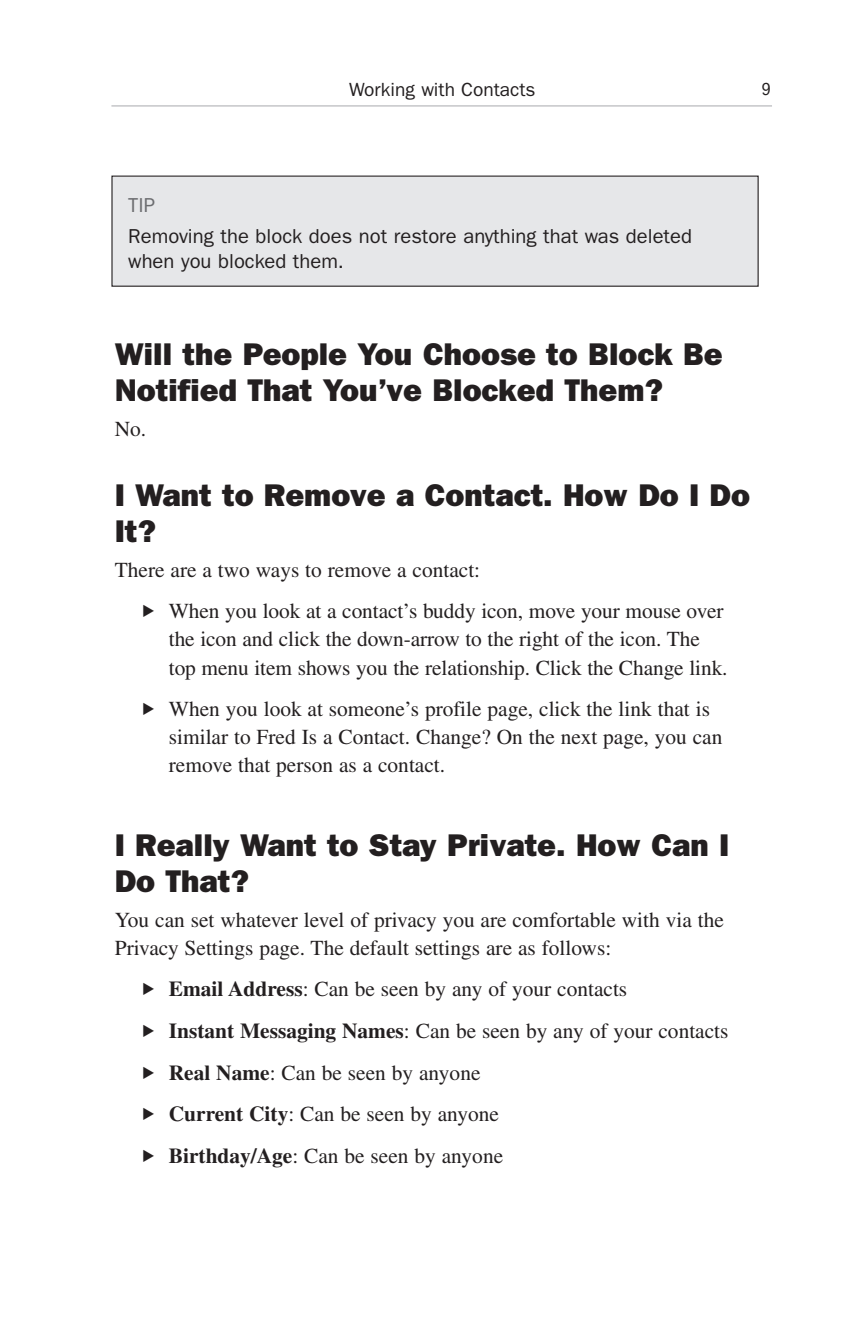
<style>
.page{position:relative;width:851px;height:1337px;background:#fff}
.page>*{position:absolute;margin:0;border:0;box-sizing:border-box;transform-origin:0 0}
.t1{font:800 31.5px/36px "Franklin Gothic";color:#231f20}
.t2{font:21.38px/41.6px "Times";color:#231f20}
.t3{font:20.25px/24.8px "Franklin Gothic";color:#231f20}
.t4{font:20.25px "Franklin Gothic";color:#6c6d70}
.t5{font:19.12px "Franklin Gothic";color:#231f20}
.t6{font:condensed 18px "Franklin Gothic";color:#231f20}
.s1{font-weight:700}
</style>
<div class="page">
<hr style="left:111px;top:106px;width:661px;height:1px;background:#a8a9ad">
<div style="left:112px;top:177px;width:645px;height:109px;background:#e6e7e9"></div>
<div style="left:111px;top:176px;width:647px;height:111px;border:1px solid #231f20"></div>
<p class="t5" style="left:349px;top:83px;width:188px">Working with Contacts</p>
<p class="t6" style="left:761px;top:83px;width:11px">9</p>
<p class="t4" style="left:128px;top:198px;width:28px">TIP</p>
<p class="t3" style="left:128px;top:226px;width:565px">Removing the block does not restore anything that was deleted when you blocked them.</p>
<h1 class="t1" style="left:115px;top:339px;width:609px">Will the People You Choose to Block Be<br>Notified That You’ve Blocked Them?</h1>
<p class="t2" style="left:115px;top:410px;width:33px">No.</p>
<h1 class="t1" style="left:115px;top:479px;width:636px">I Want to Remove a Contact. How Do I Do<br>It?</h1>
<p class="t2" style="left:169px;top:550px;width:556px;text-indent:-54px">There are a two ways to remove a contact:<br>When you look at a contact’s buddy icon, move your mouse over</p>
<p class="t2" style="left:169px;top:627px;width:560px;line-height:28.1px">the icon and click the down-arrow to the right of the icon. The top menu item shows you the relationship. Click the Change link.</p>
<p class="t2" style="left:169px;top:697px;width:555px;line-height:28.1px">When you look at someone’s profile page, click the link that is similar to Fred Is a Contact. Change? On the next page, you can remove that person as a contact.</p>
<h1 class="t1" style="left:115px;top:829px;width:616px">I Really Want to Stay Private. How Can I<br>Do That?</h1>
<p class="t2" style="left:115px;top:907px;width:610px;line-height:28.1px">You can set whatever level of privacy you are comfortable with via the<br>Privacy Settings page. The default settings are as follows:</p>
<p class="t2" style="left:169px;top:970px;width:561px"><span class="s1">Email Address</span>: Can be seen by any of your contacts<br><span class="s1">Instant Messaging Names</span>: Can be seen by any of your contacts <span class="s1">Real Name</span>: Can be seen by anyone<br><span class="s1">Current City</span>: Can be seen by anyone<br><span class="s1">Birthday/Age</span>: Can be seen by anyone</p>
</div>
